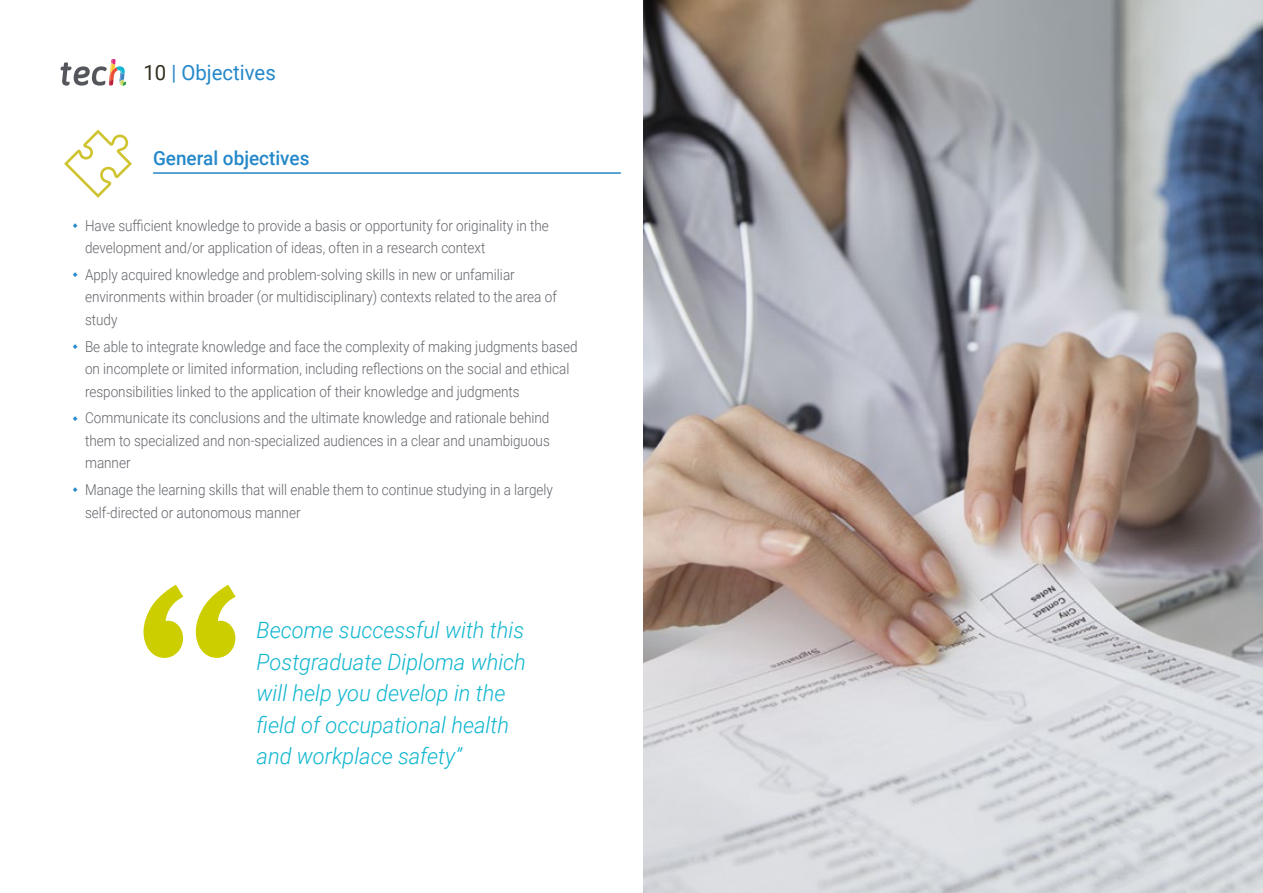
<style>
.page{position:relative;width:1263px;height:893px;background:#fff}
.page>*{position:absolute;margin:0;border:0;box-sizing:border-box;transform-origin:0 0}
.t1{font:italic 300 22.5px/31.5px "Roboto";color:#0fb6cf}
.t2{font:21px "Roboto";color:#2488c9}
.t3{font:500 19.5px "Roboto";color:#2488c9}
.t4{font:300 15px/22.5px "Roboto";color:#61646a;scale:.9 1}
.s1{color:#312e20}
</style>
<div class="page">
<hr style="left:153px;top:173px;width:468px;height:1px;background:#2488c9">
<svg style="left:64px;top:130px;width:68px;height:68px"></svg>
<img style="left:643px;top:0;width:620px;height:893px">
<svg style="left:144px;top:585px;width:92px;height:73px"></svg>
<svg style="left:61px;top:59px;width:65px;height:27px"></svg>
<h2 class="t2" style="left:144px;top:57px;width:134px"><span class="s1">10</span> | Objectives</h2>
<h3 class="t3" style="left:153px;top:144px;width:158px">General objectives</h3>
<p class="t4" style="left:85px;top:213px;width:517px">Have sufficient knowledge to provide a basis or opportunity for originality in the development and/or application of ideas, often in a research context</p>
<p class="t4" style="left:85px;top:263px;width:526px">Apply acquired knowledge and problem-solving skills in new or unfamiliar environments within broader (or multidisciplinary) contexts related to the area of study</p>
<p class="t4" style="left:85px;top:334px;width:549px">Be able to integrate knowledge and face the complexity of making judgments based on incomplete or limited information, including reflections on the social and ethical responsibilities linked to the application of their knowledge and judgments</p>
<p class="t4" style="left:85px;top:406px;width:518px;text-align:justify">Communicate its conclusions and the ultimate knowledge and rationale behind them to specialized and non-specialized audiences in a clear and unambiguous manner</p>
<p class="t4" style="left:85px;top:478px;width:521px">Manage the learning skills that will enable them to continue studying in a largely self-directed or autonomous manner</p>
<h1 class="t1" style="left:257px;top:614px;width:271px">Become successful with this<br>Postgraduate Diploma which will help you develop in the field of occupational health and workplace safety”</h1>
</div>
